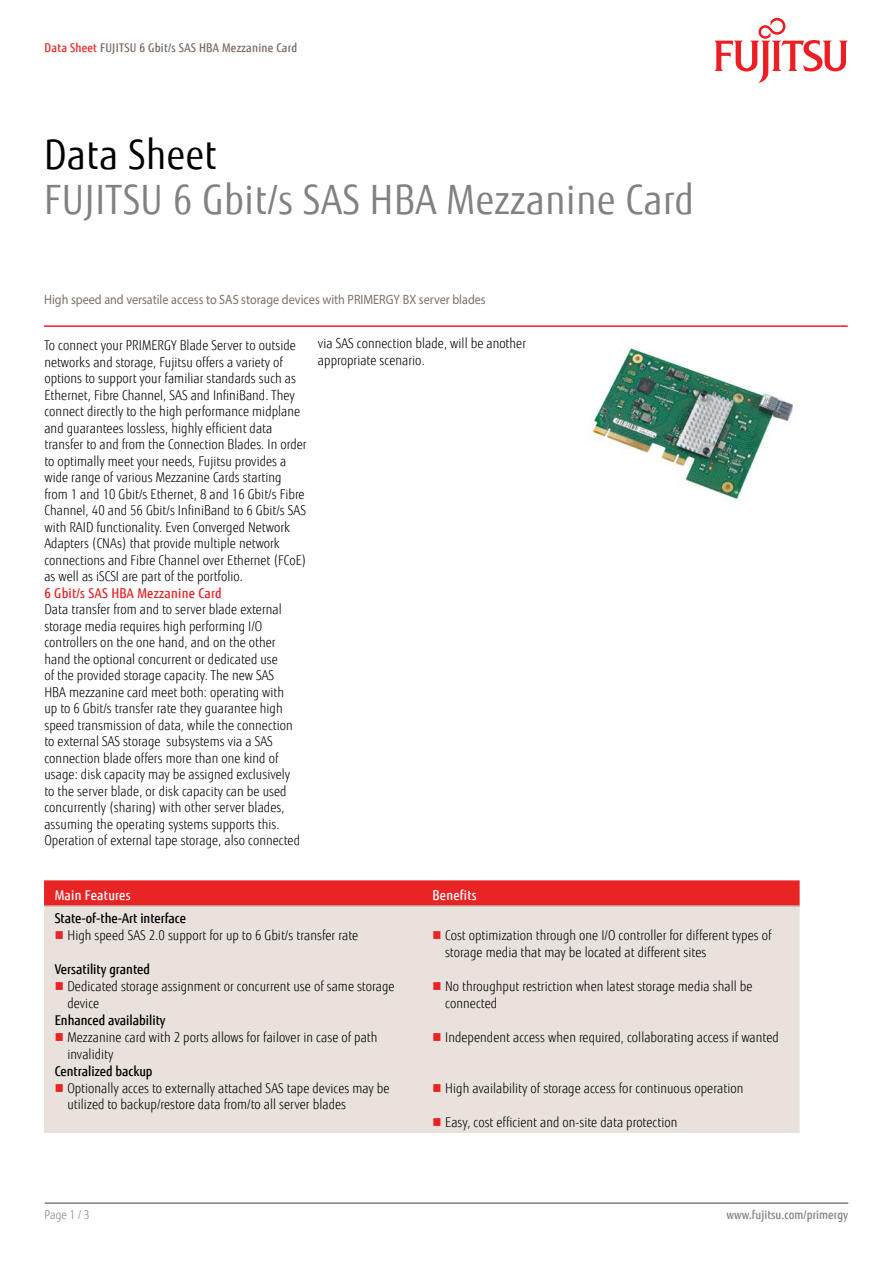
<style>
.page{position:relative;width:893px;height:1263px;background:#fff}
.page>*{position:absolute;margin:0;border:0;box-sizing:border-box;transform-origin:0 0}
.t1{font:40.5px "Fujitsu Sans";letter-spacing:.02em;color:#818280;scale:.9 1}
.t2{font:40.5px "Fujitsu Sans";letter-spacing:.02em;color:#000;scale:.9 1}
.t3{font:300 13.5px/16.5px "Fujitsu Sans";letter-spacing:.005em;color:#000;scale:.9 1}
.t4{font:500 13.5px "Fujitsu Sans";color:#000;scale:.9 1}
.t5{font:13.5px "Myriad Pro";color:#7e7168;scale:.9 1}
.t6{font:500 13.5px "Fujitsu Sans";letter-spacing:.02em;color:#e82425;scale:.9 1}
.t7{font:500 13.5px "Fujitsu Sans";letter-spacing:.02em;color:#fff;scale:.9 1}
.t8{font:500 12px "Fujitsu Sans";letter-spacing:.02em;color:#79695e;scale:.9 1}
.t9{font:500 12px "Fujitsu Sans";letter-spacing:.005em;color:#818280;scale:.9 1}
.t10{font:300 12px "Fujitsu Sans";color:#818280;scale:.9 1}
.s1{color:#e92425}
</style>
<div class="page">
<hr style="left:45px;top:1202px;width:803px;height:2px;background:#818280">
<hr style="left:44px;top:325px;width:804px;height:2px;background:#ed1d24">
<svg style="left:714px;top:18px;width:134px;height:65px"></svg>
<img style="left:592px;top:347px;width:201px;height:154px">
<div style="left:44px;top:880px;width:756px;height:25px;background:#e92425"></div>
<div style="left:44px;top:907px;width:756px;height:226px;background:#e9e1db"></div>
<hr style="left:44px;top:905px;width:378px;height:2px;background:#c9bbb0">
<hr style="left:422px;top:905px;width:378px;height:2px;background:#c9bbb0">
<svg style="left:56px;top:931px;width:7px;height:8px"></svg>
<svg style="left:433px;top:931px;width:7px;height:8px"></svg>
<svg style="left:56px;top:982px;width:7px;height:8px"></svg>
<svg style="left:433px;top:982px;width:7px;height:8px"></svg>
<svg style="left:56px;top:1033px;width:7px;height:8px"></svg>
<svg style="left:433px;top:1033px;width:7px;height:8px"></svg>
<svg style="left:56px;top:1084px;width:7px;height:8px"></svg>
<svg style="left:433px;top:1084px;width:7px;height:8px"></svg>
<svg style="left:433px;top:1118px;width:7px;height:8px"></svg>
<p class="t8" style="left:45px;top:40px;width:282px"><span class="s1">Data Sheet</span> FUJITSU 6 Gbit/s SAS HBA Mezzanine Card</p>
<h1 class="t2" style="left:44px;top:131px;width:193px">Data Sheet</h1>
<h1 class="t1" style="left:44px;top:176px;width:724px">FUJITSU 6 Gbit/s SAS HBA Mezzanine Card</h1>
<p class="t5" style="left:44px;top:291px;width:492px">High speed and versatile access to SAS storage devices with PRIMERGY BX server blades</p>
<p class="t3" style="left:44px;top:337px;width:293px">To connect your PRIMERGY Blade Server to outside networks and storage, Fujitsu offers a variety of options to support your familiar standards such as Ethernet, Fibre Channel, SAS and InfiniBand. They connect directly to the high performance midplane and guarantees lossless, highly efficient data transfer to and from the Connection Blades. In order to optimally meet your needs, Fujitsu provides a wide range of various Mezzanine Cards starting from 1 and 10 Gbit/s Ethernet, 8 and 16 Gbit/s Fibre Channel, 40 and 56 Gbit/s InfiniBand to 6 Gbit/s SAS with RAID functionality. Even Converged Network Adapters (CNAs) that provide multiple network connections and Fibre Channel over Ethernet (FCoE) as well as iSCSI are part of the portfolio.</p>
<p class="t6" style="left:44px;top:585px;width:199px">6 Gbit/s SAS HBA Mezzanine Card</p>
<p class="t3" style="left:44px;top:601px;width:286px">Data transfer from and to server blade external storage media requires high performing I/O controllers on the one hand, and on the other hand the optional concurrent or dedicated use<br>of the provided storage capacity. The new SAS<br>HBA mezzanine card meet both: operating with up to 6 Gbit/s transfer rate they guarantee high speed transmission of data, while the connection to external SAS storage subsystems via a SAS connection blade offers more than one kind of usage: disk capacity may be assigned exclusively to the server blade, or disk capacity can be used concurrently (sharing) with other server blades, assuming the operating systems supports this.<br>Operation of external tape storage, also connected</p>
<p class="t3" style="left:318px;top:335px;width:233px">via SAS connection blade, will be another appropriate scenario.</p>
<p class="t7" style="left:55px;top:886px;width:86px">Main Features</p>
<p class="t7" style="left:432px;top:886px;width:51px">Benefits</p>
<p class="t4" style="left:55px;top:910px;width:147px">State-of-the-Art interface</p>
<p class="t3" style="left:67px;top:927px;width:325px">High speed SAS 2.0 support for up to 6 Gbit/s transfer rate</p>
<p class="t3" style="left:445px;top:927px;width:364px">Cost optimization through one I/O controller for different types of storage media that may be located at different sites</p>
<p class="t4" style="left:55px;top:961px;width:107px">Versatility granted</p>
<p class="t3" style="left:67px;top:978px;width:365px">Dedicated storage assignment or concurrent use of same storage device</p>
<p class="t3" style="left:445px;top:978px;width:343px">No throughput restriction when latest storage media shall be connected</p>
<p class="t4" style="left:55px;top:1012px;width:125px">Enhanced availability</p>
<p class="t3" style="left:67px;top:1029px;width:346px">Mezzanine card with 2 ports allows for failover in case of path invalidity</p>
<p class="t3" style="left:445px;top:1029px;width:372px">Independent access when required, collaborating access if wanted</p>
<p class="t4" style="left:55px;top:1063px;width:110px">Centralized backup</p>
<p class="t3" style="left:67px;top:1080px;width:359px">Optionally acces to externally attached SAS tape devices may be utilized to backup/restore data from/to all server blades</p>
<p class="t3" style="left:445px;top:1080px;width:333px">High availability of storage access for continuous operation</p>
<p class="t3" style="left:445px;top:1114px;width:259px">Easy, cost efficient and on-site data protection</p>
<p class="t10" style="left:45px;top:1208px;width:51px">Page 1 / 3</p>
<p class="t9" style="left:726px;top:1208px;width:137px">www.fujitsu.com/primergy</p>
</div>
